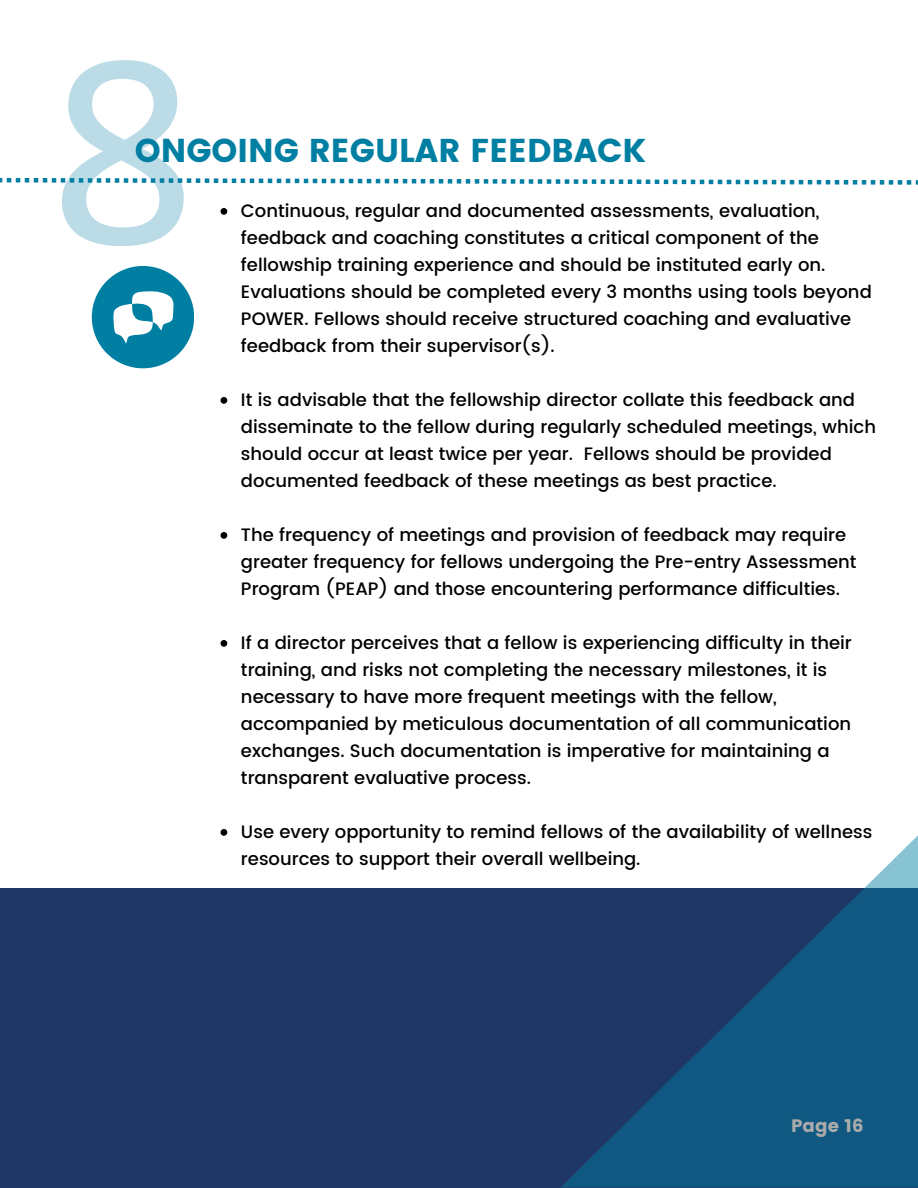
<style>
.page{position:relative;width:918px;height:1188px;background:#fff}
.page>*{position:absolute;margin:0;border:0;box-sizing:border-box;transform-origin:0 0}
.t1{font:286.05px "Calibri";color:#007fa3}
.t2{font:33px "Poppins";color:#007fa3}
.t3{font:500 18px/27px "Poppins";color:#000}
.t4{font:18px "Poppins";color:#ababab}
</style>
<div class="page">
<div style="left:92px;top:266px;width:102px;height:102px;background:#007fa3;border-radius:50%"></div>
<div style="left:0;top:888px;width:918px;height:300px;background:#1e3765"></div>
<svg style="left:113px;top:291px;width:60px;height:53px"></svg>
<svg style="left:221px;top:208px;width:6px;height:7px"></svg>
<svg style="left:221px;top:397px;width:6px;height:7px"></svg>
<svg style="left:221px;top:532px;width:6px;height:7px"></svg>
<svg style="left:221px;top:640px;width:6px;height:7px"></svg>
<svg style="left:221px;top:829px;width:6px;height:7px"></svg>
<svg style="left:0;top:178px;width:918px;height:7px"></svg>
<svg style="left:561px;top:835px;width:357px;height:353px"></svg>
<h1 class="t1" style="left:51px;top:29px;width:146px">8</h1>
<p class="t2" style="left:135px;top:131px;width:513px">ONGOING REGULAR FEEDBACK</p>
<p class="t3" style="left:241px;top:197px;width:632px">Continuous, regular and documented assessments, evaluation, feedback and coaching constitutes a critical component of the fellowship training experience and should be instituted early on.<br>Evaluations should be completed every 3 months using tools beyond POWER. Fellows should receive structured coaching and evaluative feedback from their supervisor(s).</p>
<p class="t3" style="left:241px;top:386px;width:637px">It is advisable that the fellowship director collate this feedback and disseminate to the fellow during regularly scheduled meetings, which should occur at least twice per year. Fellows should be provided documented feedback of these meetings as best practice.</p>
<p class="t3" style="left:241px;top:521px;width:617px">The frequency of meetings and provision of feedback may require greater frequency for fellows undergoing the Pre-entry Assessment<br>Program (PEAP) and those encountering performance difficulties.</p>
<p class="t3" style="left:241px;top:629px;width:612px">If a director perceives that a fellow is experiencing difficulty in their training, and risks not completing the necessary milestones, it is necessary to have more frequent meetings with the fellow, accompanied by meticulous documentation of all communication exchanges. Such documentation is imperative for maintaining a transparent evaluative process.</p>
<p class="t3" style="left:241px;top:818px;width:633px">Use every opportunity to remind fellows of the availability of wellness resources to support their overall wellbeing.</p>
<p class="t4" style="left:791px;top:1115px;width:74px">Page 16</p>
</div>
